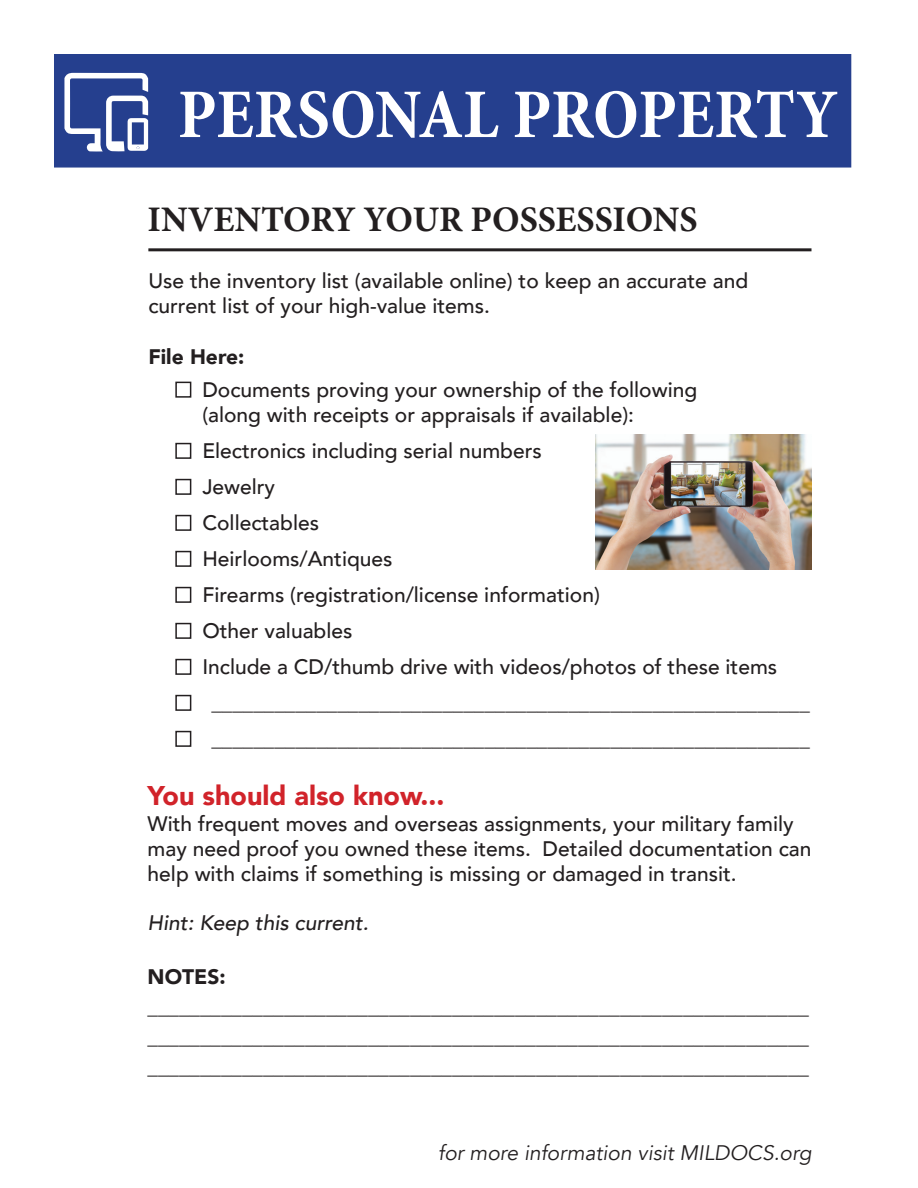
<style>
.page{position:relative;width:918px;height:1188px;background:#fff}
.page>*{position:absolute;margin:0;border:0;box-sizing:border-box;transform-origin:0 0}
.t1{font:700 condensed 70.5px "Minion Pro";letter-spacing:-.005em;color:#fff}
.t2{font:700 36px "Minion Pro";color:#231f20}
.t3{font:900 27px "Avenir";color:#d1232a}
.t4{font:500 21px/25.2px "Avenir";color:#231f20}
.t5{font:900 21px "Avenir";color:#231f20}
.t6{font:italic 21px "Avenir";color:#231f20}
.t7{font:italic 500 21px "Avenir";color:#231f20}
</style>
<div class="page">
<div style="left:54px;top:54px;width:797px;height:114px;background:#253f8e;border:2px solid #253f8e"></div>
<hr style="left:148px;top:248px;width:663px;height:3px;background:#231f20">
<svg style="left:64px;top:73px;width:84px;height:79px"></svg>
<img style="left:595px;top:434px;width:217px;height:136px">
<p class="t1" style="left:178px;top:66px;width:662px">PERSONAL PROPERTY</p>
<p class="t2" style="left:148px;top:195px;width:551px">INVENTORY YOUR POSSESSIONS</p>
<p class="t4" style="left:148px;top:267px;width:601px">Use the inventory list (available online) to keep an accurate and current list of your high-value items.</p>
<p class="t5" style="left:148px;top:339px;width:98px">File Here:</p>
<p class="t4" style="left:175px;top:376px;width:523px">■ Documents proving your ownership of the following</p>
<p class="t4" style="left:202px;top:401px;width:433px">(along with receipts or appraisals if available):</p>
<p class="t4" style="left:175px;top:437px;width:368px">■ Electronics including serial numbers</p>
<p class="t4" style="left:175px;top:473px;width:101px">■ Jewelry</p>
<p class="t4" style="left:175px;top:509px;width:145px">■ Collectables</p>
<p class="t4" style="left:175px;top:545px;width:219px">■ Heirlooms/Antiques</p>
<p class="t4" style="left:175px;top:581px;width:426px">■ Firearms (registration/license information)</p>
<p class="t4" style="left:175px;top:617px;width:179px">■ Other valuables</p>
<p class="t4" style="left:175px;top:653px;width:603px">■ Include a CD/thumb drive with videos/photos of these items</p>
<p class="t4" style="left:175px;top:689px;width:636px">■ _________________________________________________________</p>
<p class="t4" style="left:175px;top:725px;width:636px">■ _________________________________________________________</p>
<p class="t3" style="left:148px;top:773px;width:298px">You should also know...</p>
<p class="t4" style="left:148px;top:809px;width:665px">With frequent moves and overseas assignments, your military family may need proof you owned these items. Detailed documentation can help with claims if something is missing or damaged in transit.</p>
<p class="t7" style="left:148px;top:911px;width:222px">Hint: Keep this current.</p>
<p class="t5" style="left:148px;top:959px;width:80px">NOTES:</p>
<p class="t5" style="left:148px;top:989px;width:663px">_______________________________________________________________</p>
<p class="t5" style="left:148px;top:1019px;width:663px">_______________________________________________________________</p>
<p class="t5" style="left:148px;top:1049px;width:663px">_______________________________________________________________</p>
<p class="t6" style="left:438px;top:1140px;width:375px">for more information visit MILDOCS.org</p>
</div>
